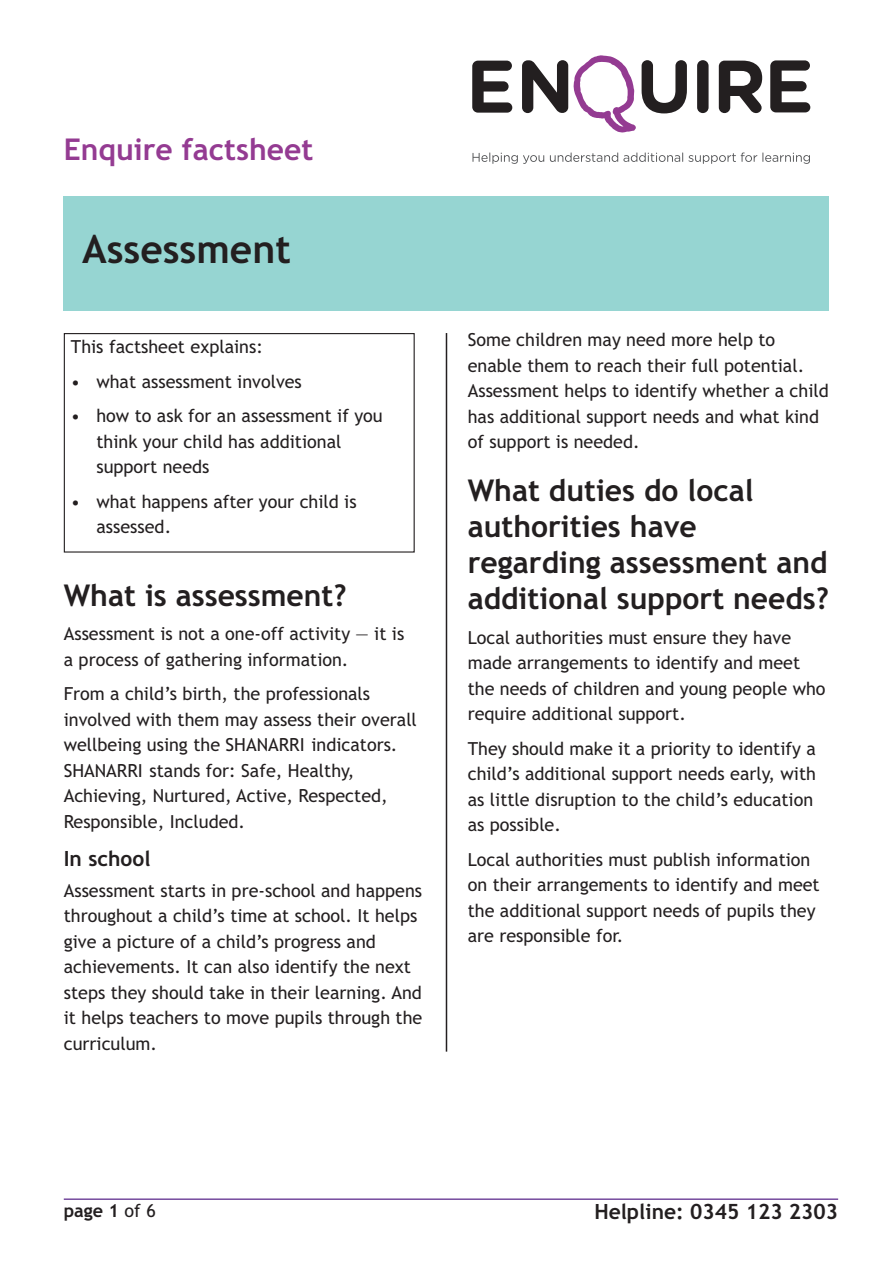
<style>
.page{position:relative;width:893px;height:1263px;background:#fff}
.page>*{position:absolute;margin:0;border:0;box-sizing:border-box;transform-origin:0 0}
.t1{font:700 39px "Trebuchet MS";color:#231f20}
.t2{font:700 30px/36px "Trebuchet MS";color:#231f20}
.t3{font:700 30px "Trebuchet MS";color:#943b92}
.t4{font:700 21px "Trebuchet MS";color:#231f20}
.t5{font:18px/25.5px "Trebuchet MS";color:#231f20}
.t6{font:700 18px "Trebuchet MS";color:#231f20}
.s1{font-weight:400}
</style>
<div class="page">
<svg style="left:472px;top:61px;width:40px;height:52px"></svg>
<svg style="left:719px;top:61px;width:43px;height:52px"></svg>
<div style="left:697px;top:60px;width:12px;height:53px;background:#231f20;border-radius:6px"></div>
<svg style="left:522px;top:55px;width:165px;height:78px"></svg>
<svg style="left:770px;top:60px;width:40px;height:52px"></svg>
<svg style="left:472px;top:152px;width:72px;height:12px"></svg>
<svg style="left:550px;top:152px;width:260px;height:12px"></svg>
<div style="left:64px;top:196px;width:765px;height:114px;background:#96d5d2"></div>
<hr style="left:446px;top:333px;width:1px;height:718px;background:#231f20">
<hr style="left:64px;top:1198px;width:774px;height:2px;background:#764b9e">
<div style="left:64px;top:333px;width:351px;height:220px;border:1px solid #231f20"></div>
<h2 class="t3" style="left:64px;top:132px;width:251px">Enquire factsheet</h2>
<h1 class="t1" style="left:82px;top:227px;width:210px">Assessment</h1>
<p class="t5" style="left:71px;top:334px;width:194px">This factsheet explains:</p>
<p class="t5" style="left:71px;top:369px;width:233px">• what assessment involves</p>
<p class="t5" style="left:96px;top:403px;width:288px;text-indent:-26px">• how to ask for an assessment if you think your child has additional support needs</p>
<p class="t5" style="left:96px;top:489px;width:262px;text-indent:-26px">• what happens after your child is assessed.</p>
<h2 class="t2" style="left:64px;top:577px;width:284px">What is assessment?</h2>
<p class="t5" style="left:64px;top:621px;width:342px">Assessment is not a one-off activity — it is a process of gathering information.</p>
<p class="t5" style="left:64px;top:681px;width:355px">From a child’s birth, the professionals involved with them may assess their overall wellbeing using the SHANARRI indicators.<br>SHANARRI stands for: Safe, Healthy, Achieving, Nurtured, Active, Respected, Responsible, Included.</p>
<p class="t4" style="left:64px;top:847px;width:88px">In school</p>
<p class="t5" style="left:64px;top:878px;width:360px">Assessment starts in pre-school and happens throughout a child’s time at school. It helps give a picture of a child’s progress and achievements. It can also identify the next steps they should take in their learning. And it helps teachers to move pupils through the curriculum.</p>
<p class="t5" style="left:468px;top:327px;width:363px">Some children may need more help to enable them to reach their full potential.<br>Assessment helps to identify whether a child has additional support needs and what kind of support is needed.</p>
<h2 class="t2" style="left:468px;top:473px;width:363px">What duties do local authorities have regarding assessment and additional support needs?</h2>
<p class="t5" style="left:468px;top:625px;width:359px">Local authorities must ensure they have made arrangements to identify and meet the needs of children and young people who require additional support.</p>
<p class="t5" style="left:468px;top:736px;width:350px">They should make it a priority to identify a child’s additional support needs early, with as little disruption to the child’s education as possible.</p>
<p class="t5" style="left:468px;top:847px;width:353px">Local authorities must publish information on their arrangements to identify and meet the additional support needs of pupils they are responsible for.</p>
<p class="t6" style="left:64px;top:1200px;width:94px">page 1 <span class="s1">of 6</span></p>
<p class="t4" style="left:594px;top:1200px;width:245px">Helpline: 0345 123 2303</p>
</div>
